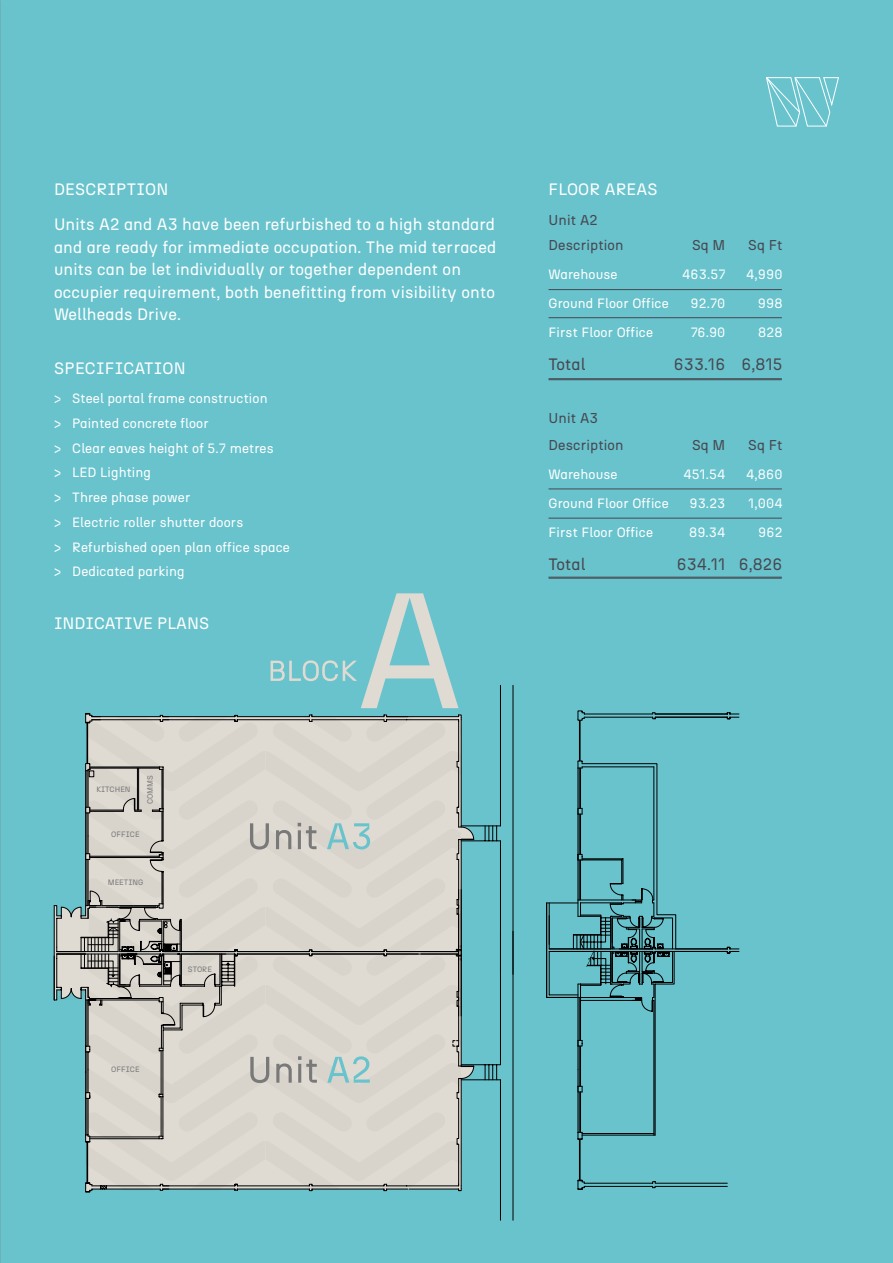
<style>
.page{position:relative;width:893px;height:1263px;background:#68c3cd}
.page>*{position:absolute;margin:0;border:0;box-sizing:border-box;transform-origin:0 0}
.t1{font:16.5px/22.5px "N27";letter-spacing:.01em;color:#fff}
.t2{font:16.5px "N27";letter-spacing:.01em;color:#48474f}
.t3{font:14.25px/25.7px "N27";letter-spacing:.01em;color:#48474f}
.t4{font:13.5px/24.8px "N27";letter-spacing:.01em;color:#fff}
.t5{font:7.8px "N27";color:#797979}
</style>
<div class="page">
<svg style="left:766px;top:77px;width:73px;height:50px"></svg>
<hr style="left:549px;top:289px;width:233px;height:1px;background:#48474f">
<hr style="left:549px;top:317px;width:233px;height:1px;background:#48474f">
<hr style="left:549px;top:489px;width:233px;height:1px;background:#48474f">
<hr style="left:549px;top:518px;width:233px;height:1px;background:#48474f">
<hr style="left:549px;top:378px;width:233px;height:1px;background:#48474f">
<hr style="left:549px;top:379px;width:233px;height:1px;background:#48474f">
<hr style="left:549px;top:577px;width:233px;height:1px;background:#48474f">
<hr style="left:549px;top:578px;width:233px;height:1px;background:#48474f">
<hr style="left:513px;top:685px;width:1px;height:289px;background:#000">
<hr style="left:500px;top:841px;width:1px;height:133px;background:#000">
<svg style="left:485px;top:827px;width:12px;height:13px"></svg>
<hr style="left:461px;top:840px;width:39px;height:1px;background:#000">
<hr style="left:500px;top:685px;width:1px;height:141px;background:#000">
<hr style="left:461px;top:826px;width:39px;height:1px;background:#000">
<hr style="left:513px;top:931px;width:1px;height:289px;background:#000">
<hr style="left:500px;top:931px;width:1px;height:134px;background:#000">
<svg style="left:485px;top:1065px;width:12px;height:14px"></svg>
<hr style="left:461px;top:1064px;width:39px;height:1px;background:#000">
<hr style="left:500px;top:1080px;width:1px;height:140px;background:#000">
<hr style="left:461px;top:1079px;width:39px;height:1px;background:#000">
<svg style="left:54px;top:593px;width:420px;height:598px"></svg>
<svg style="left:546px;top:710px;width:182px;height:480px"></svg>
<p class="t1" style="left:54px;top:171px;width:442px;line-height:35.2px">DESCRIPTION<br>Units A2 and A3 have been refurbished to a high standard</p>
<p class="t1" style="left:54px;top:236px;width:444px">and are ready for immediate occupation. The mid terraced units can be let individually or together dependent on occupier requirement, both benefitting from visibility onto Wellheads Drive.</p>
<p class="t1" style="left:54px;top:357px;width:133px">SPECIFICATION</p>
<p class="t4" style="left:54px;top:386px;width:237px">&gt; Steel portal frame construction<br>&gt; Painted concrete floor<br>&gt; Clear eaves height of 5.7 metres<br>&gt; LED Lighting<br>&gt; Three phase power<br>&gt; Electric roller shutter doors<br>&gt; Refurbished open plan office space &gt; Dedicated parking</p>
<p class="t1" style="left:54px;top:612px;width:157px">INDICATIVE PLANS</p>
<p class="t1" style="left:549px;top:178px;width:111px">FLOOR AREAS</p>
<p class="t3" style="left:549px;top:207px;width:76px">Unit A2<br>Description</p>
<p class="t3" style="left:692px;top:233px;width:35px">Sq M</p>
<p class="t3" style="left:748px;top:233px;width:36px">Sq Ft</p>
<p class="t4" style="left:549px;top:262px;width:71px">Warehouse</p>
<p class="t4" style="left:682px;top:262px;width:45px">463.57</p>
<p class="t4" style="left:746px;top:262px;width:38px">4,990</p>
<p class="t4" style="left:549px;top:291px;width:122px">Ground Floor Office</p>
<p class="t4" style="left:691px;top:291px;width:36px">92.70</p>
<p class="t4" style="left:758px;top:291px;width:26px">998</p>
<p class="t4" style="left:549px;top:320px;width:106px">First Floor Office</p>
<p class="t4" style="left:691px;top:320px;width:36px">76.90</p>
<p class="t4" style="left:758px;top:320px;width:26px">828</p>
<p class="t2" style="left:549px;top:354px;width:38px">Total</p>
<p class="t2" style="left:674px;top:354px;width:110px">633.16 6,815</p>
<p class="t3" style="left:549px;top:405px;width:76px;line-height:27.2px">Unit A3<br>Description</p>
<p class="t3" style="left:692px;top:432px;width:35px">Sq M</p>
<p class="t3" style="left:748px;top:432px;width:36px">Sq Ft</p>
<p class="t4" style="left:549px;top:462px;width:71px">Warehouse</p>
<p class="t4" style="left:684px;top:462px;width:43px">451.54</p>
<p class="t4" style="left:746px;top:462px;width:38px">4,860</p>
<p class="t4" style="left:549px;top:491px;width:122px">Ground Floor Office</p>
<p class="t4" style="left:689px;top:491px;width:37px">93.23</p>
<p class="t4" style="left:748px;top:491px;width:36px">1,004</p>
<p class="t4" style="left:549px;top:520px;width:106px">First Floor Office</p>
<p class="t4" style="left:689px;top:520px;width:38px">89.34</p>
<p class="t4" style="left:758px;top:520px;width:26px">962</p>
<p class="t2" style="left:549px;top:554px;width:38px">Total</p>
<p class="t2" style="left:677px;top:554px;width:107px">634.11 6,826</p>
<p class="t5" style="left:96px;top:784px;width:36px">KITCHEN</p>
<p class="t5" style="left:111px;top:829px;width:30px">OFFICE</p>
<p class="t5" style="left:145px;top:804px;width:31px;rotate:-90deg">COMMS</p>
<p class="t5" style="left:108px;top:877px;width:37px">MEETING</p>
<p class="t5" style="left:188px;top:964px;width:26px">STORE</p>
<p class="t5" style="left:111px;top:1065px;width:30px">OFFICE</p>
</div>
